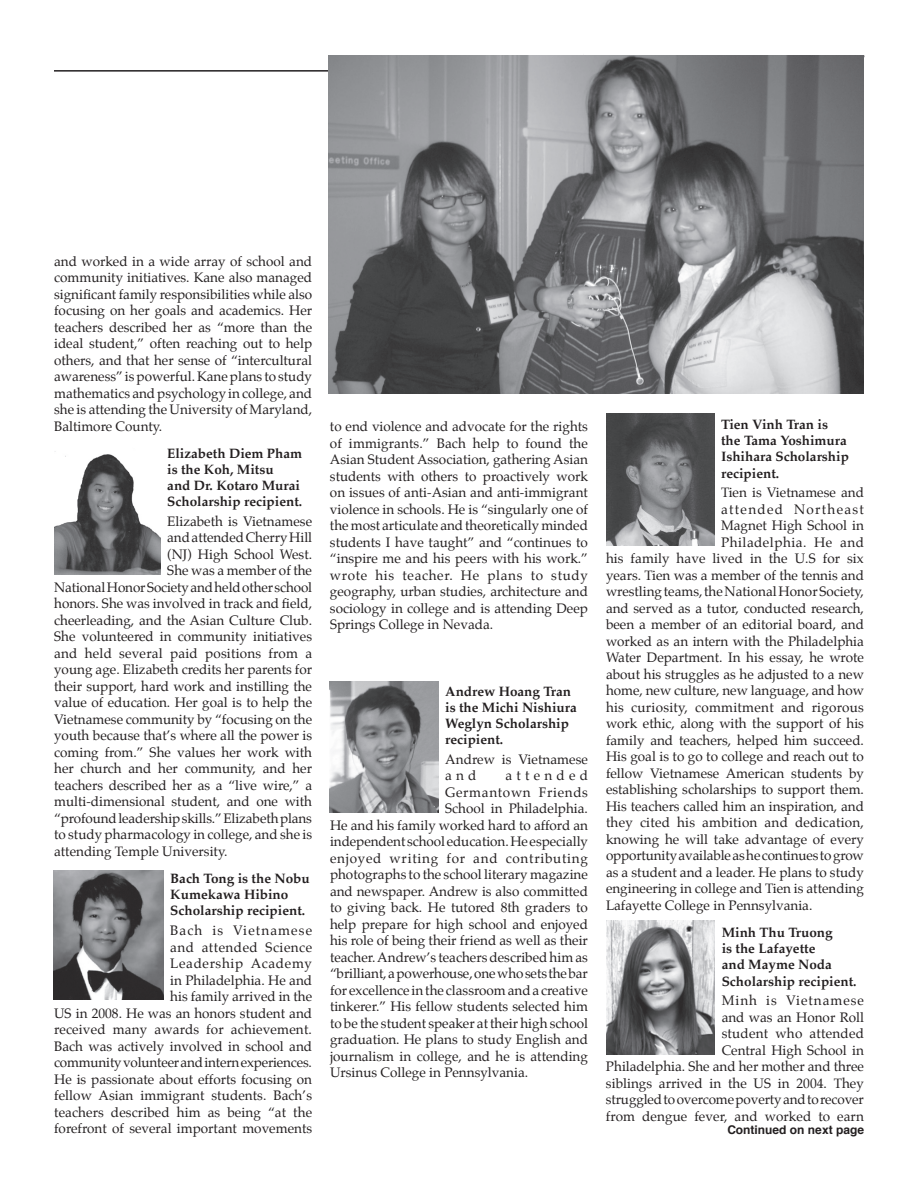
<style>
.page{position:relative;width:918px;height:1188px;background:#fff}
.page>*{position:absolute;margin:0;border:0;box-sizing:border-box;transform-origin:0 0}
.t1{font:13.5px/16.5px "Palatino";color:#231f20;text-align:justify}
.t2{font:700 13.5px/16.2px "Palatino";color:#231f20}
.t3{font:13.5px "Palatino";letter-spacing:.02em;color:#231f20}
.t4{font:13.5px "Palatino";letter-spacing:.055em;color:#231f20}
.t5{font:13.5px "Palatino";letter-spacing:.035em;color:#231f20}
.t6{font:13.5px "Palatino";letter-spacing:.05em;color:#231f20}
.t7{font:13.5px "Palatino";letter-spacing:.095em;color:#231f20}
.t8{font:13.5px "Palatino";letter-spacing:.315em;color:#231f20}
.t9{font:700 12px "Helvetica";color:#231f20}
</style>
<div class="page">
<hr style="left:54px;top:70px;width:810px;height:2px;background:#231f20">
<img style="left:329px;top:56px;width:535px;height:338px">
<img style="left:55px;top:451px;width:105px;height:124px">
<img style="left:54px;top:870px;width:110px;height:130px">
<img style="left:329px;top:682px;width:109px;height:130px">
<img style="left:606px;top:413px;width:108px;height:132px">
<img style="left:606px;top:920px;width:109px;height:134px">
<p class="t1" style="left:54px;top:253px;width:260px">and worked in a wide array of school and community initiatives. Kane also managed significant family responsibilities while also focusing on her goals and academics. Her teachers described her as “more than the ideal student,” often reaching out to help others, and that her sense of “intercultural awareness” is powerful. Kane plans to study mathematics and psychology in college, and she is attending the University of Maryland, Baltimore County.</p>
<p class="t2" style="left:167px;top:445px;width:136px">Elizabeth Diem Pham is the Koh, Mitsu<br>and Dr. Kotaro Murai<br>Scholarship recipient.</p>
<p class="t1" style="left:167px;top:513px;width:146px">Elizabeth is Vietnamese</p>
<p class="t1" style="left:167px;top:530px;width:146px">and attended Cherry Hill</p>
<p class="t1" style="left:167px;top:546px;width:146px">(NJ) High School West.</p>
<p class="t1" style="left:167px;top:563px;width:146px">She was a member of the</p>
<p class="t1" style="left:54px;top:579px;width:260px">National Honor Society and held other school</p>
<p class="t1" style="left:54px;top:596px;width:260px">honors. She was involved in track and field,</p>
<p class="t1" style="left:54px;top:612px;width:259px">cheerleading, and the Asian Culture Club.</p>
<p class="t1" style="left:54px;top:629px;width:259px">She volunteered in community initiatives</p>
<p class="t3" style="left:54px;top:642px;width:259px">and held several paid positions from a</p>
<p class="t1" style="left:54px;top:662px;width:259px">young age. Elizabeth credits her parents for</p>
<p class="t1" style="left:54px;top:678px;width:259px">their support, hard work and instilling the</p>
<p class="t1" style="left:54px;top:695px;width:259px">value of education. Her goal is to help the</p>
<p class="t1" style="left:54px;top:711px;width:259px">Vietnamese community by “focusing on the</p>
<p class="t1" style="left:54px;top:728px;width:260px">youth because that’s where all the power is</p>
<p class="t1" style="left:54px;top:744px;width:259px">coming from.” She values her work with</p>
<p class="t1" style="left:54px;top:761px;width:259px">her church and her community, and her</p>
<p class="t1" style="left:54px;top:777px;width:259px">teachers described her as a “live wire,” a</p>
<p class="t1" style="left:54px;top:794px;width:259px">multi-dimensional student, and one with</p>
<p class="t1" style="left:54px;top:810px;width:259px">“profound leadership skills.” Elizabeth plans</p>
<p class="t1" style="left:54px;top:827px;width:260px">to study pharmacology in college, and she is</p>
<p class="t1" style="left:54px;top:843px;width:175px">attending Temple University.</p>
<p class="t2" style="left:170px;top:870px;width:141px">Bach Tong is the Nobu<br>Kumekawa Hibino<br>Scholarship recipient.</p>
<p class="t1" style="left:54px;top:922px;width:260px;text-align:right">Bach is Vietnamese<br>and attended Science<br>Leadership Academy<br>in Philadelphia. He and<br>his family arrived in the<br>US in 2008. He was an honors student and received many awards for achievement.<br>Bach was actively involved in school and community volunteer and intern experiences.<br>He is passionate about efforts focusing on fellow Asian immigrant students. Bach’s teachers described him as being “at the forefront of several important movements</p>
<p class="t1" style="left:330px;top:418px;width:260px">to end violence and advocate for the rights of immigrants.” Bach help to found the Asian Student Association, gathering Asian students with others to proactively work on issues of anti-Asian and anti-immigrant violence in schools. He is “singularly one of the most articulate and theoretically minded students I have taught” and “continues to “inspire me and his peers with his work.” wrote his teacher. He plans to study geography, urban studies, architecture and sociology in college and is attending Deep Springs College in Nevada.</p>
<p class="t2" style="left:445px;top:682px;width:133px">Andrew Hoang Tran is the Michi Nishiura<br>Weglyn Scholarship recipient.</p>
<p class="t1" style="left:445px;top:751px;width:144px">Andrew is Vietnamese and</p>
<p class="t8" style="left:505px;top:765px;width:84px">attended</p>
<p class="t6" style="left:445px;top:781px;width:144px">Germantown Friends</p>
<p class="t1" style="left:445px;top:800px;width:144px">School in Philadelphia.</p>
<p class="t1" style="left:330px;top:817px;width:259px">He and his family worked hard to afford an</p>
<p class="t1" style="left:330px;top:833px;width:260px">independent school education. He especially</p>
<p class="t4" style="left:330px;top:847px;width:260px">enjoyed writing for and contributing</p>
<p class="t1" style="left:330px;top:866px;width:259px">photographs to the school literary magazine</p>
<p class="t1" style="left:330px;top:883px;width:259px">and newspaper. Andrew is also committed</p>
<p class="t1" style="left:330px;top:899px;width:259px">to giving back. He tutored 8th graders to</p>
<p class="t1" style="left:330px;top:916px;width:259px">help prepare for high school and enjoyed</p>
<p class="t1" style="left:330px;top:932px;width:259px">his role of being their friend as well as their</p>
<p class="t1" style="left:330px;top:949px;width:259px">teacher. Andrew’s teachers described him as</p>
<p class="t1" style="left:330px;top:965px;width:259px">“brilliant, a powerhouse, one who sets the bar</p>
<p class="t1" style="left:330px;top:982px;width:259px">for excellence in the classroom and a creative</p>
<p class="t1" style="left:330px;top:998px;width:260px">tinkerer.” His fellow students selected him</p>
<p class="t1" style="left:330px;top:1015px;width:260px">to be the student speaker at their high school</p>
<p class="t1" style="left:330px;top:1031px;width:259px">graduation. He plans to study English and</p>
<p class="t1" style="left:330px;top:1048px;width:259px">journalism in college, and he is attending</p>
<p class="t1" style="left:330px;top:1064px;width:200px">Ursinus College in Pennsylvania.</p>
<p class="t2" style="left:721px;top:416px;width:129px">Tien Vinh Tran is the Tama Yoshimura<br>Ishihara Scholarship recipient.</p>
<p class="t1" style="left:721px;top:485px;width:144px">Tien is Vietnamese and</p>
<p class="t7" style="left:721px;top:498px;width:144px">attended Northeast</p>
<p class="t1" style="left:721px;top:518px;width:144px">Magnet High School in</p>
<p class="t5" style="left:721px;top:531px;width:144px">Philadelphia. He and</p>
<p class="t1" style="left:606px;top:551px;width:259px">his family have lived in the U.S for six</p>
<p class="t1" style="left:606px;top:567px;width:259px">years. Tien was a member of the tennis and</p>
<p class="t1" style="left:606px;top:584px;width:259px">wrestling teams, the National Honor Society,</p>
<p class="t1" style="left:606px;top:600px;width:259px">and served as a tutor, conducted research,</p>
<p class="t1" style="left:606px;top:617px;width:259px">been a member of an editorial board, and</p>
<p class="t1" style="left:606px;top:633px;width:259px">worked as an intern with the Philadelphia</p>
<p class="t1" style="left:606px;top:650px;width:259px">Water Department. In his essay, he wrote</p>
<p class="t1" style="left:606px;top:666px;width:259px">about his struggles as he adjusted to a new</p>
<p class="t1" style="left:606px;top:683px;width:260px">home, new culture, new language, and how</p>
<p class="t3" style="left:606px;top:696px;width:260px">his curiosity, commitment and rigorous</p>
<p class="t1" style="left:606px;top:716px;width:260px">work ethic, along with the support of his</p>
<p class="t1" style="left:606px;top:732px;width:259px">family and teachers, helped him succeed.</p>
<p class="t1" style="left:606px;top:749px;width:259px">His goal is to go to college and reach out to</p>
<p class="t1" style="left:606px;top:765px;width:260px">fellow Vietnamese American students by</p>
<p class="t1" style="left:606px;top:782px;width:259px">establishing scholarships to support them.</p>
<p class="t1" style="left:606px;top:798px;width:260px">His teachers called him an inspiration, and</p>
<p class="t1" style="left:606px;top:815px;width:259px">they cited his ambition and dedication,</p>
<p class="t1" style="left:606px;top:831px;width:259px">knowing he will take advantage of every</p>
<p class="t1" style="left:606px;top:848px;width:259px">opportunity available as he continues to grow</p>
<p class="t1" style="left:606px;top:864px;width:260px">as a student and a leader. He plans to study</p>
<p class="t1" style="left:606px;top:881px;width:259px">engineering in college and Tien is attending</p>
<p class="t1" style="left:606px;top:897px;width:208px">Lafayette College in Pennsylvania.</p>
<p class="t2" style="left:722px;top:924px;width:136px">Minh Thu Truong<br>is the Lafayette<br>and Mayme Noda<br>Scholarship recipient.</p>
<p class="t1" style="left:606px;top:992px;width:260px;text-align:right">Minh is Vietnamese<br>and was an Honor Roll<br>student who attended<br>Central High School in<br>Philadelphia. She and her mother and three siblings arrived in the US in 2004. They struggled to overcome poverty and to recover from dengue fever, and worked to earn</p>
<p class="t9" style="left:727px;top:1120px;width:138px">Continued on next page</p>
</div>
